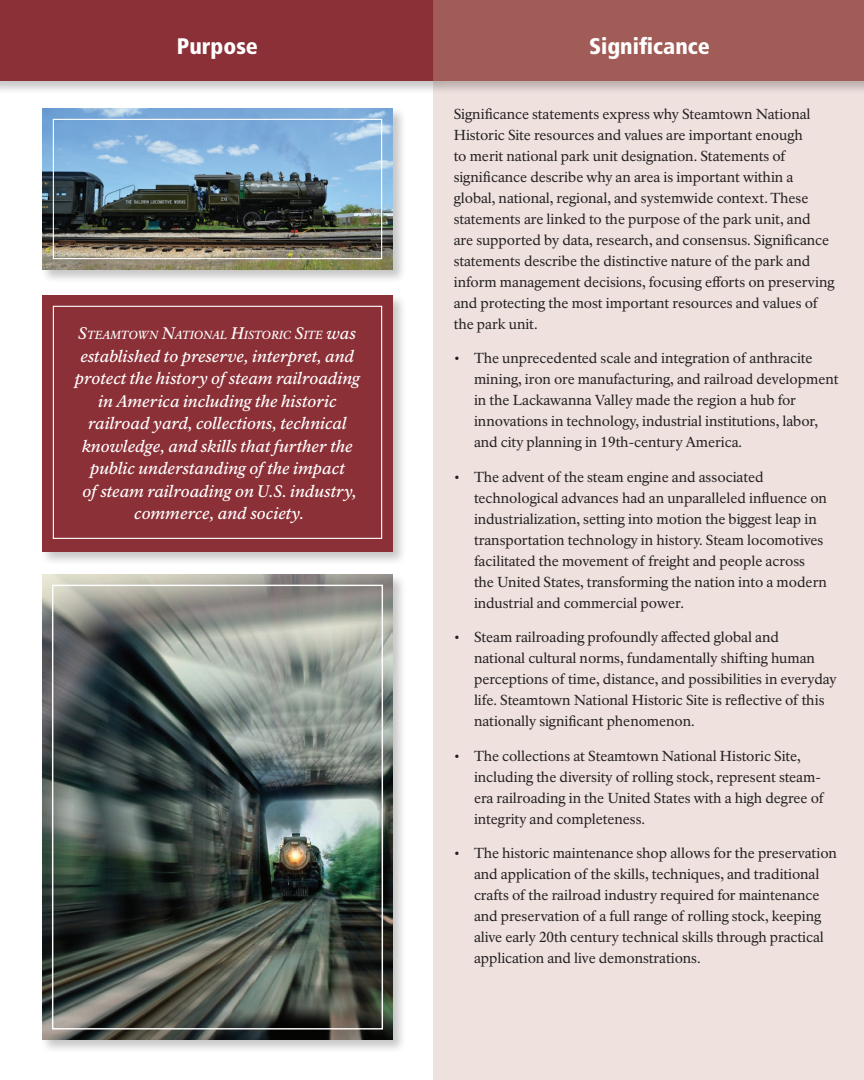
<style>
.page{position:relative;width:864px;height:1080px;background:#fff}
.page>*{position:absolute;margin:0;border:0;box-sizing:border-box;transform-origin:0 0}
.Heading_white_center{font:900 condensed 22.5px "Frutiger LT Std";color:#fff}
.Purpose{font:italic 16.5px/22.5px "NPS Rawlinson OT Med";color:#fff;text-align:center}
.Body{font:14.25px/21px "NPS Rawlinson OT";letter-spacing:-.005em;color:#231f20}
.Purpose-2{font:italic 11.55px "NPS Rawlinson OT Med";color:#fff}
.s1{font-size:16.5px}
</style>
<div class="page">
<div style="left:434px;top:81px;width:430px;height:999px;background:#eee1de"></div>
<div style="left:0;top:0;width:447px;height:95px;background:#231f20;opacity:.25"></div>
<div style="left:0;top:0;width:434px;height:81px;background:#8c3037"></div>
<div style="left:432px;top:0;width:432px;height:95px;background:#231f20;opacity:.25"></div>
<div style="left:434px;top:0;width:430px;height:81px;background:#a25c57"></div>
<div style="left:40px;top:106px;width:367px;height:178px;background:#231f20;opacity:.25"></div>
<img style="left:42px;top:108px;width:351px;height:162px">
<div style="left:40px;top:293px;width:368px;height:273px;background:#231f20;opacity:.25"></div>
<div style="left:42px;top:295px;width:351px;height:256px;background:#8c3037"></div>
<div style="left:53px;top:306px;width:329px;height:233px;border:1px solid #fff"></div>
<div style="left:40px;top:573px;width:367px;height:481px;background:#231f20;opacity:.25"></div>
<img style="left:42px;top:575px;width:351px;height:465px">
<div style="left:52px;top:585px;width:331px;height:445px;border:1px solid #fff"></div>
<div style="left:53px;top:119px;width:329px;height:140px;border:1px solid #fff"></div>
<h1 class="Heading_white_center" style="left:177px;top:33px;width:83px">Purpose</h1>
<p class="Purpose-2" style="left:78px;top:329px;width:279px"><span class="s1">S</span>TEAMTOWN <span class="s1">N</span>ATIONAL <span class="s1">H</span>ISTORIC <span class="s1">S</span>ITE <span class="s1">was</span></p>
<p class="Purpose" style="left:75px;top:345px;width:287px">established to preserve, interpret, and protect the history of steam railroading in America including the historic railroad yard, collections, technical knowledge, and skills that further the public understanding of the impact<br>of steam railroading on U.S. industry, commerce, and society.</p>
<p class="Heading_white_center" style="left:589px;top:33px;width:122px">Significance</p>
<p class="Body" style="left:454px;top:103px;width:382px">Significance statements express why Steamtown National Historic Site resources and values are important enough<br>to merit national park unit designation. Statements of significance describe why an area is important within a global, national, regional, and systemwide context. These statements are linked to the purpose of the park unit, and<br>are supported by data, research, and consensus. Significance statements describe the distinctive nature of the park and inform management decisions, focusing efforts on preserving and protecting the most important resources and values of the park unit.</p>
<p class="Body" style="left:474px;top:348px;width:366px;text-indent:-20px">• The unprecedented scale and integration of anthracite mining, iron ore manufacturing, and railroad development in the Lackawanna Valley made the region a hub for innovations in technology, industrial institutions, labor, and city planning in 19th-century America.</p>
<p class="Body" style="left:474px;top:466px;width:355px;text-indent:-20px">• The advent of the steam engine and associated technological advances had an unparalleled influence on industrialization, setting into motion the biggest leap in transportation technology in history. Steam locomotives facilitated the movement of freight and people across the United States, transforming the nation into a modern industrial and commercial power.</p>
<p class="Body" style="left:474px;top:627px;width:364px;text-indent:-20px">• Steam railroading profoundly affected global and<br>national cultural norms, fundamentally shifting human perceptions of time, distance, and possibilities in everyday life. Steamtown National Historic Site is reflective of this nationally significant phenomenon.</p>
<p class="Body" style="left:474px;top:745px;width:351px;text-indent:-20px">• The collections at Steamtown National Historic Site, including the diversity of rolling stock, represent steam&shy;era railroading in the United States with a high degree of integrity and completeness.</p>
<p class="Body" style="left:474px;top:843px;width:364px;text-indent:-20px">• The historic maintenance shop allows for the preservation and application of the skills, techniques, and traditional crafts of the railroad industry required for maintenance and preservation of a full range of rolling stock, keeping alive early 20th century technical skills through practical application and live demonstrations.</p>
</div>
